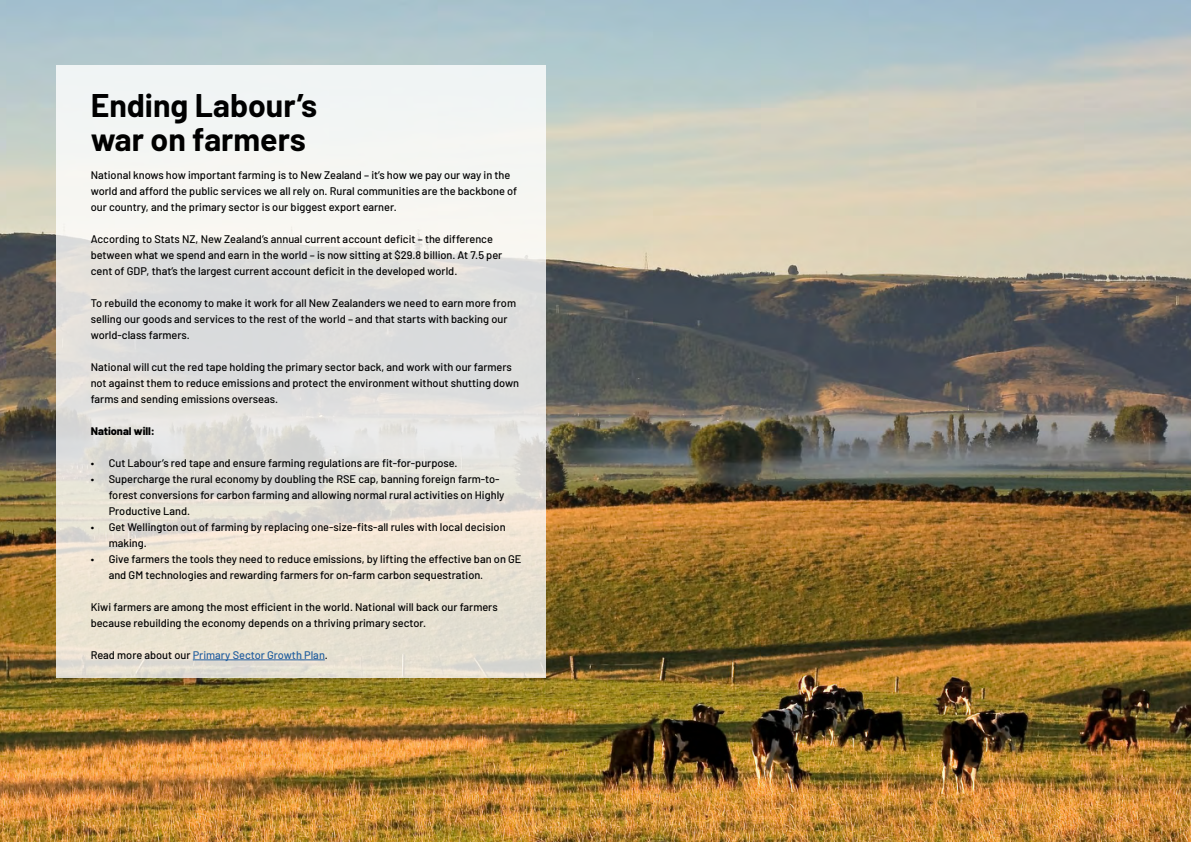
<style>
.page{position:relative;width:1191px;height:842px;background:#fff}
.page>*{position:absolute;margin:0;border:0;box-sizing:border-box;transform-origin:0 0}
.t1{font:700 32px/34px "Barlow";color:#000}
.t2{font:500 11px/16px "Barlow";color:#000}
.t3{font:500 11px "Barlow";color:#215e9e}
.t4{font:800 11px "Barlow";color:#000}
.s1{color:#000}
</style>
<div class="page">
<img style="left:0;top:0;width:1191px;height:842px">
<svg style="left:56px;top:65px;width:490px;height:613px"></svg>
<hr style="left:193px;top:660px;width:132px;height:1px;background:#215e9e">
<h1 class="t1" style="left:91px;top:86px;width:228px">Ending Labour’s war on farmers</h1>
<p class="t2" style="left:91px;top:166px;width:428px">National knows how important farming is to New Zealand – it’s how we pay our way in the world and afford the public services we all rely on. Rural communities are the backbone of our country, and the primary sector is our biggest export earner.</p>
<p class="t2" style="left:91px;top:230px;width:413px">According to Stats NZ, New Zealand’s annual current account deficit – the difference between what we spend and earn in the world – is now sitting at $29.8 billion. At 7.5 per cent of GDP, that’s the largest current account deficit in the developed world.</p>
<p class="t2" style="left:91px;top:294px;width:427px">To rebuild the economy to make it work for all New Zealanders we need to earn more from selling our goods and services to the rest of the world – and that starts with backing our world-class farmers.</p>
<p class="t2" style="left:91px;top:358px;width:430px">National will cut the red tape holding the primary sector back, and work with our farmers not against them to reduce emissions and protect the environment without shutting down farms and sending emissions overseas.</p>
<p class="t4" style="left:91px;top:423px;width:66px">National will:</p>
<p class="t2" style="left:91px;top:454px;width:368px">• Cut Labour’s red tape and ensure farming regulations are fit-for-purpose.</p>
<p class="t2" style="left:109px;top:470px;width:397px;text-indent:-18px">• Supercharge the rural economy by doubling the RSE cap, banning foreign farm-to&shy;forest conversions for carbon farming and allowing normal rural activities on Highly<br>Productive Land.</p>
<p class="t2" style="left:109px;top:518px;width:398px;text-indent:-18px">• Get Wellington out of farming by replacing one-size-fits-all rules with local decision making.</p>
<p class="t2" style="left:109px;top:550px;width:414px;text-indent:-18px">• Give farmers the tools they need to reduce emissions, by lifting the effective ban on GE and GM technologies and rewarding farmers for on-farm carbon sequestration.</p>
<p class="t2" style="left:91px;top:598px;width:408px">Kiwi farmers are among the most efficient in the world. National will back our farmers because rebuilding the economy depends on a thriving primary sector.</p>
<p class="t3" style="left:91px;top:647px;width:238px"><span class="s1">Read more about our</span> Primary Sector Growth Plan<span class="s1">.</span></p>
</div>
